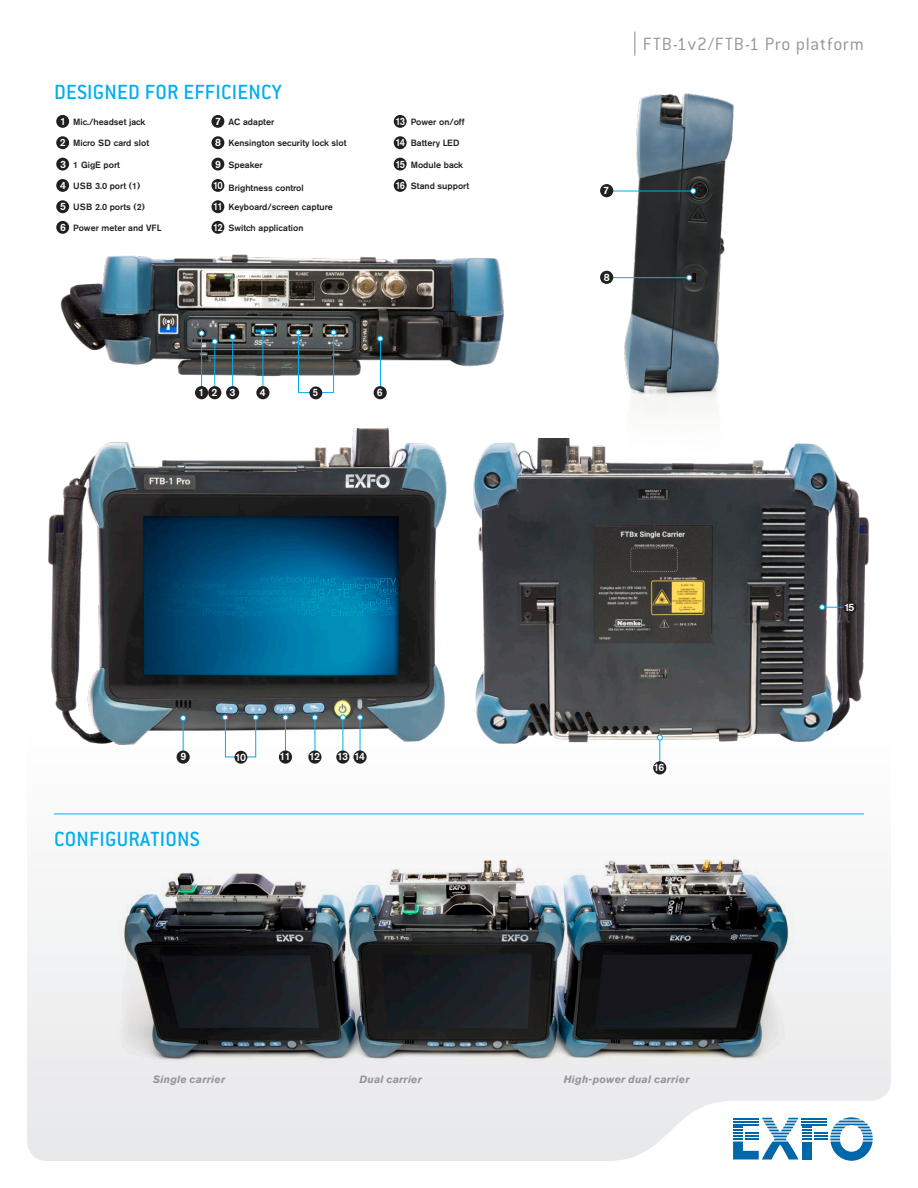
<style>
.page{position:relative;width:918px;height:1188px;background:#fff}
.page>*{position:absolute;margin:0;border:0;box-sizing:border-box;transform-origin:0 0}
.t1{font:500 22.5px "Conduit ITC";letter-spacing:.01em;color:#00aeef}
.t2{font:300 19.5px "Conduit ITC";letter-spacing:.05em;color:#939598}
.t3{font:500 10.65px "Akzidenz Grotesk BE";letter-spacing:-.08em;color:#fff}
.t4{font:italic 700 10.5px "Akzidenz Grotesk BE";letter-spacing:.02em;color:#939598}
.t5{font:500 10.5px "Akzidenz Grotesk BE";color:#fff;scale:.9 1}
.t6{font:500 9px "Akzidenz Grotesk BE";color:#231f20}
.s1{font-size:10.5px;color:#fff}
</style>
<div class="page">
<svg style="left:27px;top:764px;width:864px;height:397px"></svg>
<svg style="left:634px;top:32px;width:1px;height:24px"></svg>
<svg style="left:733px;top:1117px;width:140px;height:44px"></svg>
<img style="left:47px;top:429px;width:413px;height:363px">
<img style="left:457px;top:438px;width:412px;height:314px">
<img style="left:598px;top:93px;width:153px;height:363px">
<svg style="left:657px;top:735px;width:6px;height:27px"></svg>
<div style="left:653px;top:761px;width:13px;height:13px;background:#231f20;border-radius:50%"></div>
<hr style="left:183px;top:718px;width:1px;height:37px;background:#00aeef">
<svg style="left:180px;top:715px;width:6px;height:6px"></svg>
<div style="left:177px;top:751px;width:13px;height:13px;background:#231f20;border-radius:50%"></div>
<hr style="left:285px;top:718px;width:1px;height:37px;background:#00aeef">
<svg style="left:283px;top:715px;width:5px;height:5px"></svg>
<div style="left:279px;top:750px;width:13px;height:14px;background:#231f20;border-radius:50%"></div>
<hr style="left:315px;top:718px;width:1px;height:37px;background:#00aeef">
<svg style="left:312px;top:715px;width:6px;height:5px"></svg>
<div style="left:308px;top:750px;width:14px;height:14px;background:#231f20;border-radius:50%"></div>
<hr style="left:343px;top:718px;width:1px;height:37px;background:#00aeef">
<svg style="left:340px;top:715px;width:6px;height:5px"></svg>
<div style="left:336px;top:750px;width:13px;height:14px;background:#231f20;border-radius:50%"></div>
<hr style="left:360px;top:718px;width:1px;height:37px;background:#00aeef">
<svg style="left:357px;top:715px;width:6px;height:5px"></svg>
<div style="left:353px;top:750px;width:14px;height:14px;background:#231f20;border-radius:50%"></div>
<svg style="left:819px;top:604px;width:25px;height:6px"></svg>
<div style="left:843px;top:601px;width:13px;height:13px;background:#231f20;border-radius:50%"></div>
<hr style="left:608px;top:191px;width:86px;height:1px;background:#00aeef">
<svg style="left:690px;top:188px;width:6px;height:6px"></svg>
<div style="left:600px;top:184px;width:13px;height:13px;background:#231f20;border-radius:50%"></div>
<hr style="left:608px;top:277px;width:80px;height:1px;background:#00aeef">
<svg style="left:686px;top:275px;width:6px;height:5px"></svg>
<div style="left:600px;top:271px;width:13px;height:13px;background:#231f20;border-radius:50%"></div>
<svg style="left:222px;top:715px;width:36px;height:43px"></svg>
<div style="left:235px;top:751px;width:12px;height:13px;background:#231f20;border-radius:50%"></div>
<div style="left:56px;top:115px;width:13px;height:13px;background:#231f20;border-radius:50%"></div>
<div style="left:211px;top:115px;width:13px;height:13px;background:#231f20;border-radius:50%"></div>
<div style="left:394px;top:115px;width:13px;height:13px;background:#231f20;border-radius:50%"></div>
<div style="left:56px;top:136px;width:13px;height:13px;background:#231f20;border-radius:50%"></div>
<div style="left:211px;top:136px;width:13px;height:13px;background:#231f20;border-radius:50%"></div>
<div style="left:394px;top:136px;width:13px;height:13px;background:#231f20;border-radius:50%"></div>
<div style="left:56px;top:158px;width:13px;height:13px;background:#231f20;border-radius:50%"></div>
<div style="left:211px;top:158px;width:13px;height:13px;background:#231f20;border-radius:50%"></div>
<div style="left:394px;top:158px;width:13px;height:13px;background:#231f20;border-radius:50%"></div>
<div style="left:56px;top:179px;width:13px;height:13px;background:#231f20;border-radius:50%"></div>
<div style="left:211px;top:179px;width:13px;height:13px;background:#231f20;border-radius:50%"></div>
<div style="left:394px;top:179px;width:13px;height:13px;background:#231f20;border-radius:50%"></div>
<div style="left:56px;top:200px;width:13px;height:13px;background:#231f20;border-radius:50%"></div>
<div style="left:211px;top:200px;width:13px;height:13px;background:#231f20;border-radius:50%"></div>
<div style="left:56px;top:221px;width:13px;height:13px;background:#231f20;border-radius:50%"></div>
<div style="left:211px;top:221px;width:13px;height:13px;background:#231f20;border-radius:50%"></div>
<img style="left:60px;top:254px;width:444px;height:127px">
<hr style="left:380px;top:340px;width:1px;height:53px;background:#00aeef">
<svg style="left:377px;top:336px;width:6px;height:5px"></svg>
<div style="left:374px;top:386px;width:13px;height:13px;background:#231f20;border-radius:50%"></div>
<hr style="left:232px;top:337px;width:1px;height:56px;background:#00aeef">
<svg style="left:230px;top:334px;width:5px;height:6px"></svg>
<div style="left:226px;top:386px;width:13px;height:13px;background:#231f20;border-radius:50%"></div>
<hr style="left:263px;top:334px;width:1px;height:59px;background:#00aeef">
<svg style="left:260px;top:330px;width:6px;height:5px"></svg>
<div style="left:256px;top:386px;width:14px;height:13px;background:#231f20;border-radius:50%"></div>
<hr style="left:201px;top:334px;width:1px;height:59px;background:#00aeef">
<svg style="left:199px;top:330px;width:5px;height:6px"></svg>
<div style="left:195px;top:386px;width:13px;height:13px;background:#231f20;border-radius:50%"></div>
<hr style="left:214px;top:343px;width:1px;height:50px;background:#00aeef">
<svg style="left:212px;top:339px;width:6px;height:5px"></svg>
<div style="left:208px;top:386px;width:13px;height:13px;background:#231f20;border-radius:50%"></div>
<div style="left:309px;top:386px;width:13px;height:13px;background:#231f20;border-radius:50%"></div>
<svg style="left:296px;top:330px;width:40px;height:63px"></svg>
<img style="left:119px;top:851px;width:674px;height:233px">
<hr style="left:54px;top:814px;width:810px;height:1px;background:#00aeef">
<h1 class="t1" style="left:54px;top:79px;width:229px">DESIGNED FOR EFFICIENCY</h1>
<p class="t6" style="left:60px;top:116px;width:87px"><span class="s1">1</span> Mic./headset jack</p>
<p class="t6" style="left:215px;top:116px;width:61px"><span class="s1">7</span> AC adapter</p>
<p class="t6" style="left:395px;top:116px;width:71px"><span class="s1">13</span> Power on/off</p>
<p class="t6" style="left:60px;top:138px;width:91px"><span class="s1">2</span> Micro SD card slot</p>
<p class="t6" style="left:215px;top:138px;width:133px"><span class="s1">8</span> Kensington security lock slot</p>
<p class="t6" style="left:395px;top:138px;width:66px"><span class="s1">14</span> Battery LED</p>
<p class="t6" style="left:60px;top:159px;width:61px"><span class="s1">3</span> 1 GigE port</p>
<p class="t6" style="left:215px;top:159px;width:49px"><span class="s1">9</span> Speaker</p>
<p class="t6" style="left:395px;top:159px;width:69px"><span class="s1">15</span> Module back</p>
<p class="t6" style="left:60px;top:180px;width:82px"><span class="s1">4</span> USB 3.0 port (1)</p>
<p class="t6" style="left:213px;top:182px;width:92px"><sup>10</sup> Brightness control</p>
<p class="t6" style="left:395px;top:180px;width:75px"><span class="s1">16</span> Stand support</p>
<p class="t6" style="left:60px;top:202px;width:86px"><span class="s1">5</span> USB 2.0 ports (2)</p>
<p class="t6" style="left:213px;top:202px;width:121px"><span class="s1">11</span> Keyboard/screen capture</p>
<p class="t6" style="left:60px;top:223px;width:103px"><span class="s1">6</span> Power meter and VFL</p>
<p class="t6" style="left:213px;top:223px;width:92px"><span class="s1">12</span> Switch application</p>
<p class="t3" style="left:198px;top:386px;width:39px">12 3</p>
<p class="t3" style="left:260px;top:386px;width:7px">4</p>
<p class="t5" style="left:313px;top:386px;width:7px">5</p>
<p class="t3" style="left:377px;top:386px;width:7px">6</p>
<p class="t3" style="left:180px;top:750px;width:7px">9</p>
<p class="t3" style="left:280px;top:750px;width:13px">11</p>
<p class="t3" style="left:309px;top:750px;width:13px">12</p>
<p class="t3" style="left:337px;top:750px;width:30px">13 14</p>
<p class="t3" style="left:235px;top:751px;width:13px">10</p>
<h1 class="t1" style="left:54px;top:826px;width:147px">CONFIGURATIONS</h1>
<h2 class="t2" style="left:643px;top:33px;width:223px">FTB-1v2/FTB-1 Pro platform</h2>
<p class="t3" style="left:603px;top:184px;width:7px">7</p>
<p class="t3" style="left:604px;top:271px;width:7px">8</p>
<p class="t3" style="left:654px;top:761px;width:12px">16</p>
<p class="t3" style="left:844px;top:601px;width:12px">15</p>
<p class="t4" style="left:153px;top:1073px;width:73px">Single carrier</p>
<p class="t4" style="left:359px;top:1073px;width:64px">Dual carrier</p>
<p class="t4" style="left:564px;top:1073px;width:127px">High-power dual carrier</p>
</div>
